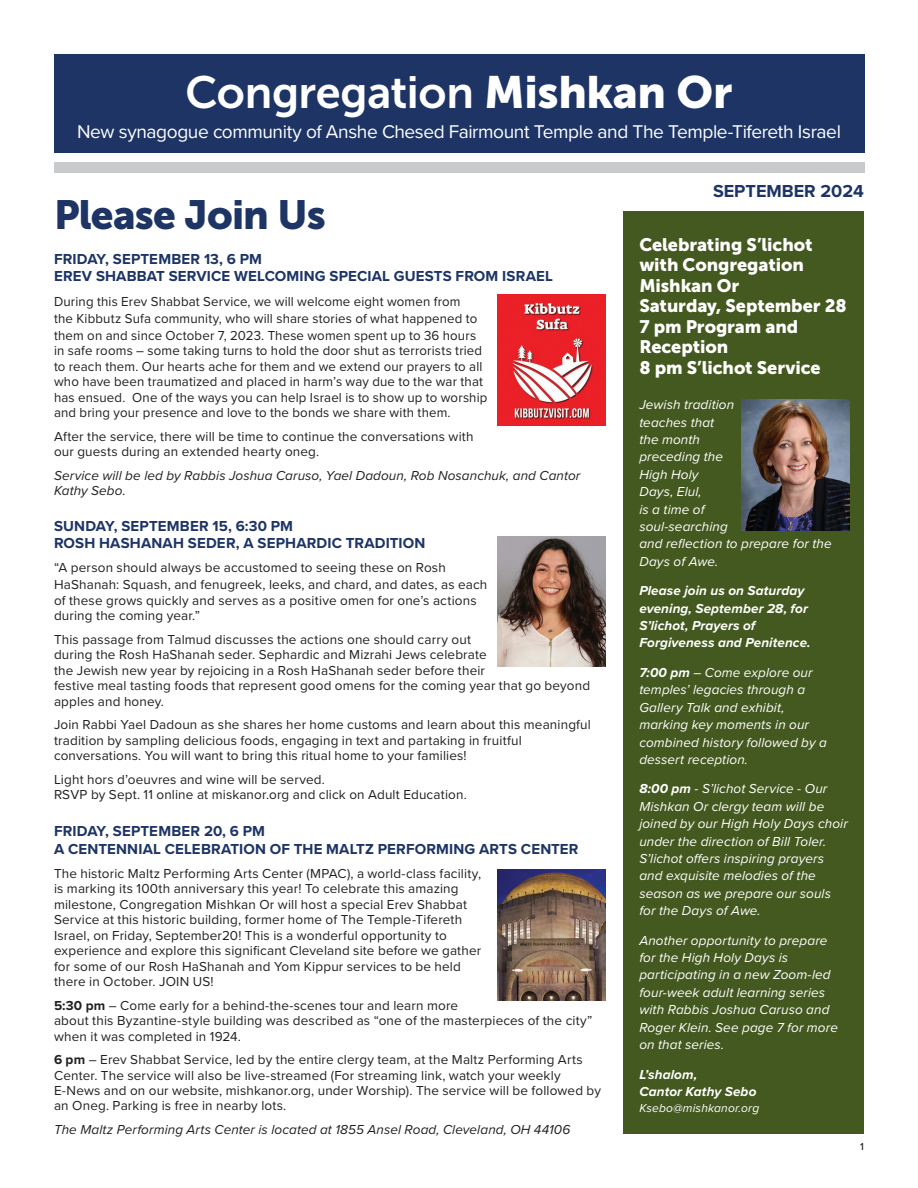
<style>
.page{position:relative;width:918px;height:1188px;background:#fff}
.page>*{position:absolute;margin:0;border:0;box-sizing:border-box;transform-origin:0 0}
.t1{font:45px "Museo Sans 700";letter-spacing:-.01em;color:#fff}
.t2{font:40.5px "Museo Sans 900";letter-spacing:-.02em;color:#1d3465}
.t3{font:19.2px "Proxima Nova";letter-spacing:-.02em;color:#fff}
.t4{font:18px/20.5px "Museo Sans 900";letter-spacing:-.005em;color:#fff}
.t5{font:700 18px "Proxima Nova";color:#1d3465}
.t6{font:700 15px/17px "Proxima Nova";letter-spacing:.01em;color:#1d3465}
.t7{font:13.5px/15.5px "Proxima Nova";letter-spacing:.01em;color:#231f20}
.t8{font:italic 13.5px/17.4px "Proxima Nova";letter-spacing:.01em;color:#fff}
.t9{font:italic 13.5px/15.5px "Proxima Nova";letter-spacing:.01em;color:#231f20}
.t10{font:italic 700 13.5px/17.4px "Proxima Nova";letter-spacing:.01em;color:#fff}
.t11{font:italic 12px "Proxima Nova";letter-spacing:.01em;color:#fff}
.t12{font:500 10.5px "Proxima Nova";color:#231f20}
.s1{font-family:"Museo Sans 900"}
.s2{font-weight:700}
</style>
<div class="page">
<div style="left:54px;top:54px;width:811px;height:98px;background:#1d3465"></div>
<div style="left:54px;top:162px;width:811px;height:11px;background:#c9cacc"></div>
<div style="left:623px;top:212px;width:241px;height:922px;background:#44591f"></div>
<img style="left:741px;top:400px;width:108px;height:131px">
<img style="left:498px;top:536px;width:108px;height:131px">
<img style="left:498px;top:295px;width:108px;height:131px">
<img style="left:498px;top:869px;width:108px;height:131px">
<h1 class="t1" style="left:185px;top:67px;width:549px">Congregation <span class="s1">Mishkan Or</span></h1>
<h3 class="t3" style="left:77px;top:117px;width:765px">New synagogue community of Anshe Chesed Fairmount Temple and The Temple-Tifereth Israel</h3>
<h2 class="t2" style="left:54px;top:191px;width:273px">Please Join Us</h2>
<p class="t6" style="left:54px;top:250px;width:501px">FRIDAY, SEPTEMBER 13, 6 PM<br>EREV SHABBAT SERVICE WELCOMING SPECIAL GUESTS FROM ISRAEL</p>
<p class="t7" style="left:54px;top:292px;width:425px;line-height:17px">During this Erev Shabbat Service, we will welcome eight women from the Kibbutz Sufa community, who will share stories of what happened to them on and since October 7, 2023. These women spent up to 36 hours</p>
<p class="t7" style="left:54px;top:342px;width:435px">in safe rooms – some taking turns to hold the door shut as terrorists tried to reach them. Our hearts ache for them and we extend our prayers to all who have been traumatized and placed in harm’s way due to the war that has ensued. One of the ways you can help Israel is to show up to worship and bring your presence and love to the bonds we share with them.</p>
<p class="t7" style="left:54px;top:428px;width:421px">After the service, there will be time to continue the conversations with our guests during an extended hearty oneg.</p>
<p class="t9" style="left:54px;top:467px;width:528px">Service will be led by Rabbis Joshua Caruso, Yael Dadoun, Rob Nosanchuk, and Cantor<br>Kathy Sebo.</p>
<p class="t6" style="left:54px;top:517px;width:373px">SUNDAY, SEPTEMBER 15, 6:30 PM<br>ROSH HASHANAH SEDER, A SEPHARDIC TRADITION</p>
<p class="t7" style="left:54px;top:559px;width:435px;line-height:17px">“A person should always be accustomed to seeing these on Rosh<br>HaShanah: Squash, and fenugreek, leeks, and chard, and dates, as each</p>
<p class="t7" style="left:54px;top:592px;width:424px">of these grows quickly and serves as a positive omen for one’s actions during the coming year.”</p>
<p class="t7" style="left:54px;top:631px;width:538px">This passage from Talmud discusses the actions one should carry out<br>during the Rosh HaShanah seder. Sephardic and Mizrahi Jews celebrate<br>the Jewish new year by rejoicing in a Rosh HaShanah seder before their<br>festive meal tasting foods that represent good omens for the coming year that go beyond apples and honey.</p>
<p class="t7" style="left:54px;top:716px;width:538px">Join Rabbi Yael Dadoun as she shares her home customs and learn about this meaningful tradition by sampling delicious foods, engaging in text and partaking in fruitful conversations. You will want to bring this ritual home to your families!</p>
<p class="t7" style="left:54px;top:771px;width:414px">Light hors d’oeuvres and wine will be served.<br>RSVP by Sept. 11 online at miskanor.org and click on Adult Education.</p>
<p class="t6" style="left:54px;top:821px;width:526px;line-height:18.5px">FRIDAY, SEPTEMBER 20, 6 PM<br>A CENTENNIAL CELEBRATION OF THE MALTZ PERFORMING ARTS CENTER</p>
<p class="t7" style="left:54px;top:865px;width:429px">The historic Maltz Performing Arts Center (MPAC), a world-class facility, is marking its 100th anniversary this year! To celebrate this amazing milestone, Congregation Mishkan Or will host a special Erev Shabbat Service at this historic building, former home of The Temple-Tifereth Israel, on Friday, September20! This is a wonderful opportunity to experience and explore this significant Cleveland site before we gather for some of our Rosh HaShanah and Yom Kippur services to be held there in October. JOIN US!</p>
<p class="t7" style="left:54px;top:997px;width:540px"><span class="s2">5:30 pm</span> – Come early for a behind-the-scenes tour and learn more<br>about this Byzantine-style building was described as “one of the masterpieces of the city” when it was completed in 1924.</p>
<p class="t7" style="left:54px;top:1051px;width:549px"><span class="s2">6 pm</span> – Erev Shabbat Service, led by the entire clergy team, at the Maltz Performing Arts Center. The service will also be live-streamed (For streaming link, watch your weekly E-News and on our website, mishkanor.org, under Worship). The service will be followed by an Oneg. Parking is free in nearby lots.</p>
<p class="t9" style="left:54px;top:1121px;width:518px">The Maltz Performing Arts Center is located at 1855 Ansel Road, Cleveland, OH 44106</p>
<h3 class="t5" style="left:713px;top:178px;width:153px">SEPTEMBER 2024</h3>
<h3 class="t4" style="left:639px;top:234px;width:209px">Celebrating S’lichot with Congregation<br>Mishkan Or<br>Saturday, September 28<br>7 pm Program and<br>Reception<br>8 pm S’lichot Service</h3>
<p class="t8" style="left:639px;top:396px;width:194px">Jewish tradition<br>teaches that<br>the month<br>preceding the<br>High Holy<br>Days, Elul,<br>is a time of<br>soul-searching<br>and reflection to prepare for the<br>Days of Awe.</p>
<p class="t10" style="left:639px;top:582px;width:173px">Please join us on Saturday evening, September 28, for<br>S’lichot, Prayers of<br>Forgiveness and Penitence.</p>
<p class="t8" style="left:639px;top:663px;width:189px"><span class="s2">7:00 pm</span> – Come explore our temples’ legacies through a<br>Gallery Talk and exhibit, marking key moments in our combined history followed by a dessert reception.</p>
<p class="t8" style="left:639px;top:780px;width:210px"><span class="s2">8:00 pm</span> - S’lichot Service - Our<br>Mishkan Or clergy team will be joined by our High Holy Days choir under the direction of Bill Toler.<br>S’lichot offers inspiring prayers and exquisite melodies of the season as we prepare our souls for the Days of Awe.</p>
<p class="t8" style="left:639px;top:931px;width:200px">Another opportunity to prepare for the High Holy Days is participating in a new Zoom-led four-week adult learning series with Rabbis Joshua Caruso and<br>Roger Klein. See page 7 for more on that series.</p>
<p class="t10" style="left:639px;top:1065px;width:119px">L’shalom,<br>Cantor Kathy Sebo</p>
<p class="t11" style="left:639px;top:1099px;width:121px">Ksebo@mishkanor.org</p>
<p class="t12" style="left:860px;top:1138px;width:5px">1</p>
</div>
